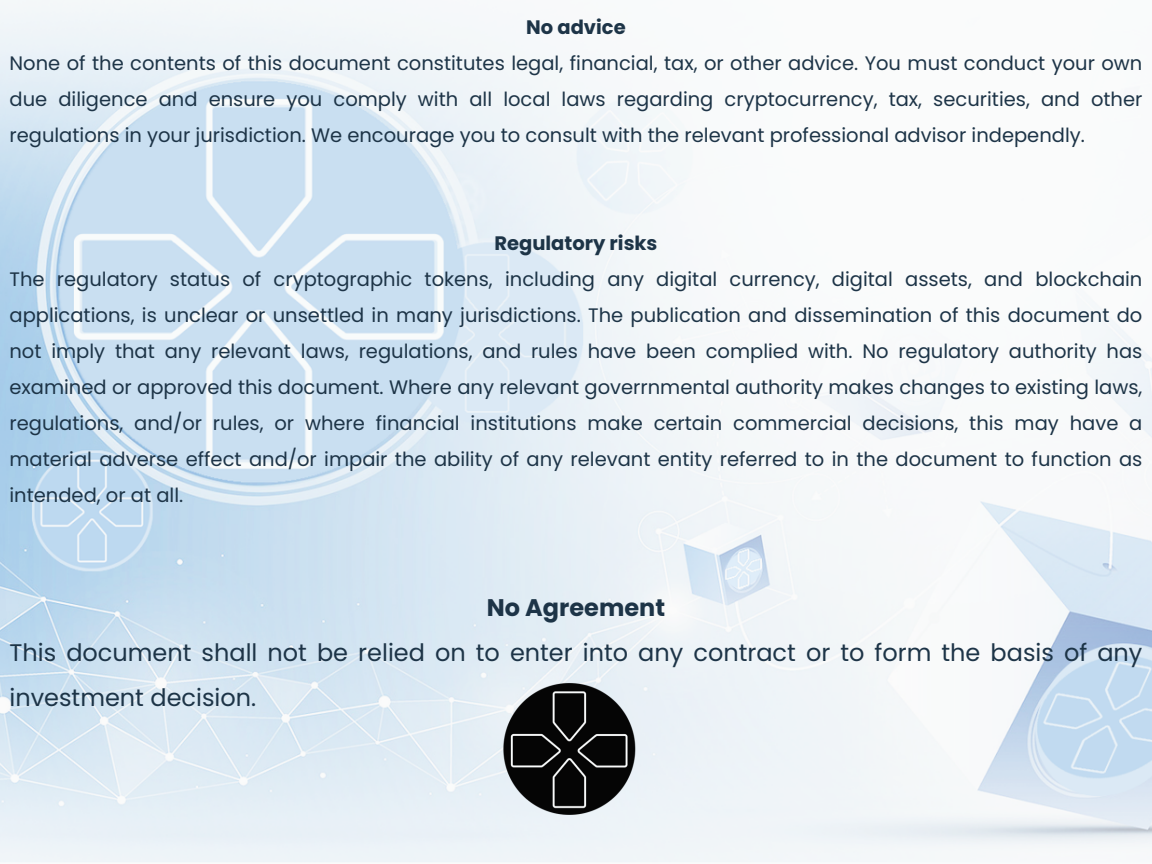
<style>
.page{position:relative;width:1152px;height:864px;background:#fff}
.page>*{position:absolute;margin:0;border:0;box-sizing:border-box;transform-origin:0 0}
.t1{font:24px/45px "Poppins";color:#1d3447}
.t2{font:700 24px "Poppins";color:#1d3447}
.t3{font:19.5px/36px "Poppins";color:#1d3447;text-align:justify}
.t4{font:700 19.5px "Poppins";color:#1d3447}
</style>
<div class="page">
<img style="left:0;top:0;width:1152px;height:862px">
<img style="left:432px;top:617px;width:288px;height:245px">
<p class="t4" style="left:526px;top:14px;width:101px">No advice</p>
<p class="t3" style="left:10px;top:45px;width:1134px">None of the contents of this document constitutes legal, financial, tax, or other advice. You must conduct your own due diligence and ensure you comply with all local laws regarding cryptocurrency, tax, securities, and other regulations in your jurisdiction. We encourage you to consult with the relevant professional advisor independly.</p>
<p class="t4" style="left:494px;top:230px;width:165px">Regulatory risks</p>
<p class="t3" style="left:10px;top:261px;width:1134px">The regulatory status of cryptographic tokens, including any digital currency, digital assets, and blockchain applications, is unclear or unsettled in many jurisdictions. The publication and dissemination of this document do not imply that any relevant laws, regulations, and rules have been complied with. No regulatory authority has examined or approved this document. Where any relevant goverrnmental authority makes changes to existing laws, regulations, and/or rules, or where financial institutions make certain commercial decisions, this may have a material adverse effect and/or impair the ability of any relevant entity referred to in the document to function as intended, or at all.</p>
<p class="t2" style="left:487px;top:591px;width:180px">No Agreement</p>
<p class="t1" style="left:10px;top:630px;width:1134px">This document shall not be relied on to enter into any contract or to form the basis of any investment decision.</p>
</div>
